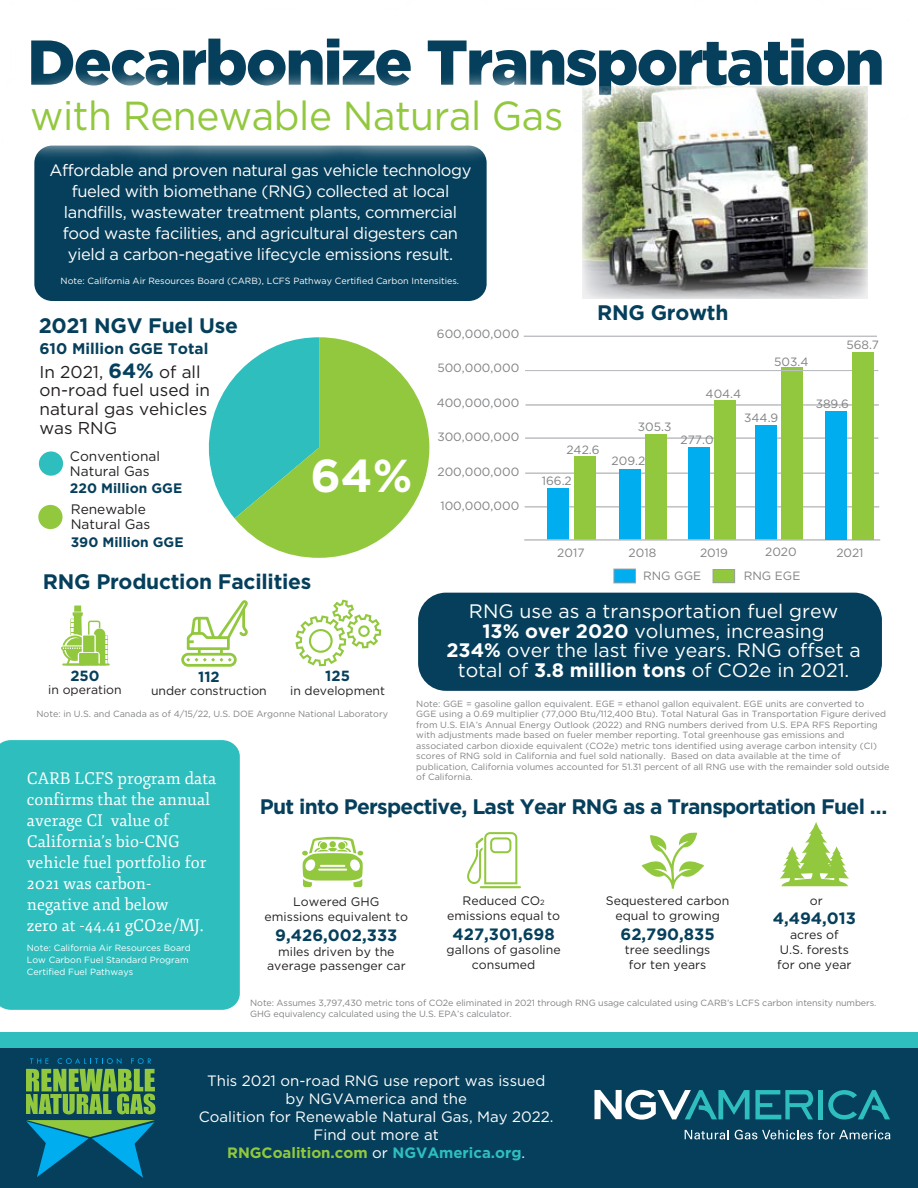
<style>
.page{position:relative;width:918px;height:1188px;background:#fff}
.page>*{position:absolute;margin:0;border:0;box-sizing:border-box;transform-origin:0 0}
.t1{font:900 63.15px "Gotham";letter-spacing:-.03em;color:#053f5b}
.t2{font:700 46.05px "Gotham";color:#fff}
.t3{font:40.5px "Gotham";letter-spacing:-.01em;color:#92c83e;scale:.96 1}
.t4{font:700 21px "Gotham";letter-spacing:-.035em;color:#053f5b}
.t5{font:700 21px "Gotham";letter-spacing:-.01em;color:#053f5b}
.t6{font:19.5px/19.5px "Gotham";color:#fff;text-align:center}
.t7{font:17.1px/18.9px "Gotham";color:#231f20}
.t8{font:16.5px/21px "Gotham";letter-spacing:-.025em;color:#fff;text-align:center}
.t9{font:16.5px/21px "Fjord One";color:#fff}
.t10{font:700 16.35px "Gotham";color:#053f5b}
.t11{font:700 15.45px "Gotham";color:#053f5b}
.t12{font:15px/18px "Gotham";color:#fff;text-align:center}
.t13{font:700 14.7px "Gotham";color:#053f5b}
.t14{font:13.8px/15.5px "Gotham";color:#231f20}
.t15{font:700 13.8px "Gotham";color:#053f5b}
.t16{font:12.3px/14.7px "Gotham";color:#231f20;text-align:center}
.t17{font:12px "Gotham";color:#808284}
.t18{font:9px/10.5px "Gotham";color:#808284}
.t19{font:9px/12px "Gotham";color:#fff}
.s1{font-weight:700;font-size:20.55px;color:#053f5b}
.s2{font-weight:700}
.s3{font-size:7.5px}
.s4{font-weight:700;color:#92c83e}
.s5{font-weight:700;color:#2fbebe}
</style>
<div class="page">
<svg style="left:208px;top:337px;width:221px;height:221px"></svg>
<div style="left:0;top:740px;width:240px;height:270px;background:#2fbebe"></div>
<div style="left:34px;top:146px;width:453px;height:155px;background:#053f5b;border-radius:18px"></div>
<div style="left:419px;top:593px;width:462px;height:97px;background:#053f5b;border-radius:27px"></div>
<div style="left:418px;top:593px;width:464px;height:98px;border:2px solid #053f5b;border-radius:27px"></div>
<div style="left:0;top:1044px;width:918px;height:144px;background:#053f5b"></div>
<div style="left:0;top:1032px;width:918px;height:15px;background:#2fbebe"></div>
<div style="left:818px;top:1090px;width:5px;height:29px;background:#2fbebe"></div>
<svg style="left:828px;top:1090px;width:62px;height:30px"></svg>
<svg style="left:685px;top:1130px;width:44px;height:9px"></svg>
<svg style="left:735px;top:1130px;width:155px;height:9px"></svg>
<svg style="left:594px;top:1090px;width:219px;height:30px"></svg>
<svg style="left:642px;top:832px;width:62px;height:57px"></svg>
<svg style="left:780px;top:822px;width:69px;height:64px"></svg>
<svg style="left:467px;top:832px;width:50px;height:52px"></svg>
<hr style="left:480px;top:886px;width:41px;height:2px;background:#92c83e">
<svg style="left:302px;top:837px;width:61px;height:50px"></svg>
<svg style="left:26px;top:1058px;width:129px;height:56px"></svg>
<svg style="left:26px;top:1120px;width:129px;height:58px"></svg>
<hr style="left:526px;top:405px;width:353px;height:1px;background:#bcbdc0">
<hr style="left:525px;top:438px;width:353px;height:1px;background:#bcbdc0">
<hr style="left:525px;top:473px;width:354px;height:1px;background:#bcbdc0">
<hr style="left:525px;top:507px;width:354px;height:1px;background:#bcbdc0">
<div style="left:619px;top:469px;width:22px;height:71px;background:#00adef"></div>
<div style="left:645px;top:434px;width:22px;height:106px;background:#92c83e"></div>
<div style="left:547px;top:488px;width:22px;height:52px;background:#00adef"></div>
<div style="left:574px;top:457px;width:21px;height:83px;background:#92c83e"></div>
<div style="left:755px;top:425px;width:21px;height:115px;background:#00adef"></div>
<div style="left:782px;top:368px;width:21px;height:172px;background:#92c83e"></div>
<div style="left:614px;top:569px;width:21px;height:14px;background:#00adef"></div>
<div style="left:713px;top:570px;width:22px;height:13px;background:#92c83e"></div>
<div style="left:713px;top:569px;width:22px;height:14px;border:1px solid #9d9fa1"></div>
<div style="left:38px;top:505px;width:25px;height:24px;background:#92c83e;border-radius:50%"></div>
<div style="left:39px;top:451px;width:24px;height:25px;background:#2fbebe;border-radius:50%"></div>
<div style="left:688px;top:447px;width:22px;height:93px;background:#00adef"></div>
<div style="left:714px;top:401px;width:22px;height:139px;background:#92c83e"></div>
<hr style="left:524px;top:540px;width:356px;height:1px;background:#bcbdc0">
<img style="left:34px;top:87px;width:549px;height:74px">
<hr style="left:62px;top:664px;width:48px;height:2px;background:#92c83e">
<svg style="left:61px;top:606px;width:47px;height:59px"></svg>
<svg style="left:295px;top:600px;width:86px;height:66px"></svg>
<div style="left:181px;top:653px;width:56px;height:14px;border:3px solid #92c83e;border-radius:6px"></div>
<svg style="left:183px;top:600px;width:65px;height:65px"></svg>
<hr style="left:525px;top:370px;width:353px;height:1px;background:#bcbdc0">
<img style="left:583px;top:87px;width:284px;height:212px">
<hr style="left:524px;top:336px;width:353px;height:1px;background:#bcbdc0">
<div style="left:825px;top:412px;width:22px;height:128px;background:#00adef"></div>
<div style="left:852px;top:352px;width:22px;height:188px;background:#92c83e"></div>
<h1 class="t1" style="left:27px;top:26px;width:859px">Decarbonize Transportation</h1>
<h3 class="t3" style="left:30px;top:93px;width:557px">with Renewable Natural Gas</h3>
<p class="t8" style="left:50px;top:159px;width:424px">Affordable and proven natural gas vehicle technology fueled with biomethane (RNG) collected at local landfills, wastewater treatment plants, commercial food waste facilities, and agricultural digesters can yield a carbon-negative lifecycle emissions result.</p>
<p class="t19" style="left:61px;top:274px;width:400px">Note: California Air Resources Board (CARB), LCFS Pathway Certified Carbon Intensities.</p>
<h3 class="t5" style="left:39px;top:313px;width:201px">2021 NGV Fuel Use</h3>
<h3 class="t11" style="left:39px;top:339px;width:170px">610 Million GGE Total</h3>
<h3 class="t7" style="left:39px;top:362px;width:172px">In 2021, <span class="s1">64%</span> of all on-road fuel used in natural gas vehicles was RNG</h3>
<h3 class="t14" style="left:70px;top:448px;width:92px">Conventional<br>Natural Gas</h3>
<h3 class="t15" style="left:70px;top:480px;width:114px">220 Million GGE</h3>
<h3 class="t14" style="left:71px;top:501px;width:81px">Renewable<br>Natural Gas</h3>
<h3 class="t15" style="left:71px;top:534px;width:114px">390 Million GGE</h3>
<h2 class="t2" style="left:310px;top:449px;width:103px">64%</h2>
<h3 class="t17" style="left:437px;top:327px;width:84px">600,000,000</h3>
<h3 class="t17" style="left:437px;top:361px;width:83px">500,000,000</h3>
<h3 class="t17" style="left:437px;top:396px;width:84px">400,000,000</h3>
<h3 class="t17" style="left:437px;top:430px;width:83px">300,000,000</h3>
<h3 class="t17" style="left:438px;top:465px;width:83px">200,000,000</h3>
<h3 class="t17" style="left:440px;top:499px;width:80px">100,000,000</h3>
<h3 class="t5" style="left:597px;top:301px;width:133px">RNG Growth</h3>
<h3 class="t17" style="left:774px;top:355px;width:36px">503.4</h3>
<h3 class="t17" style="left:846px;top:338px;width:34px">568.7</h3>
<h3 class="t17" style="left:566px;top:443px;width:35px">242.6</h3>
<h3 class="t17" style="left:542px;top:474px;width:31px">166.2</h3>
<h3 class="t17" style="left:638px;top:420px;width:35px">305.3</h3>
<h3 class="t17" style="left:612px;top:455px;width:35px">209.2</h3>
<h3 class="t17" style="left:706px;top:387px;width:37px">404.4</h3>
<h3 class="t17" style="left:681px;top:433px;width:35px">277.0</h3>
<h3 class="t17" style="left:744px;top:411px;width:36px">344.9</h3>
<h3 class="t17" style="left:816px;top:397px;width:35px">389.6</h3>
<h3 class="t17" style="left:765px;top:545px;width:33px">2020</h3>
<h3 class="t17" style="left:557px;top:546px;width:29px">2017</h3>
<h3 class="t17" style="left:629px;top:547px;width:29px">2018</h3>
<h3 class="t17" style="left:700px;top:546px;width:29px">2019</h3>
<h3 class="t17" style="left:836px;top:546px;width:29px">2021</h3>
<h3 class="t17" style="left:643px;top:569px;width:60px">RNG GGE</h3>
<h3 class="t17" style="left:744px;top:569px;width:58px">RNG EGE</h3>
<h3 class="t6" style="left:446px;top:601px;width:416px">RNG use as a transportation fuel grew<br><span class="s2">13% over 2020</span> volumes, increasing<br><span class="s2">234%</span> over the last five years. RNG offset a total of <span class="s2">3.8 million tons</span> of CO2e in 2021.</h3>
<h3 class="t5" style="left:43px;top:570px;width:270px">RNG Production Facilities</h3>
<h3 class="t13" style="left:70px;top:667px;width:31px">250</h3>
<h3 class="t16" style="left:48px;top:682px;width:75px">in operation</h3>
<p class="t18" style="left:36px;top:708px;width:353px">Note: in U.S. and Canada as of 4/15/22, U.S. DOE Argonne National Laboratory</p>
<h3 class="t13" style="left:325px;top:668px;width:26px">125</h3>
<h3 class="t16" style="left:290px;top:683px;width:96px">in development</h3>
<h3 class="t13" style="left:198px;top:668px;width:23px">112</h3>
<h3 class="t16" style="left:151px;top:683px;width:117px">under construction</h3>
<p class="t18" style="left:416px;top:698px;width:475px">Note: GGE = gasoline gallon equivalent. EGE = ethanol gallon equivalent. EGE units are converted to<br>GGE using a 0.69 multiplier (77,000 Btu/112,400 Btu). Total Natural Gas in Transportation Figure derived from U.S. EIA’s Annual Energy Outlook (2022) and RNG numbers derived from U.S. EPA RFS Reporting with adjustments made based on fueler member reporting. Total greenhouse gas emissions and associated carbon dioxide equivalent (CO2e) metric tons identified using average carbon intensity (CI) scores of RNG sold in California and fuel sold nationally. Based on data available at the time of publication, California volumes accounted for 51.31 percent of all RNG use with the remainder sold outside of California.</p>
<h3 class="t9" style="left:27px;top:769px;width:191px">CARB LCFS program data confirms that the annual average CI value of<br>California’s bio-CNG vehicle fuel portfolio for<br>2021 was carbon&shy;negative and below<br>zero at -44.41 gCO2e/MJ.</h3>
<p class="t19" style="left:27px;top:942px;width:165px">Note: California Air Resources Board<br>Low Carbon Fuel Standard Program<br>Certified Fuel Pathways</p>
<h3 class="t4" style="left:260px;top:795px;width:629px">Put into Perspective, Last Year RNG as a Transportation Fuel …</h3>
<h3 class="t16" style="left:606px;top:893px;width:125px">Sequestered carbon equal to growing</h3>
<h3 class="t10" style="left:621px;top:924px;width:96px">62,790,835</h3>
<h3 class="t16" style="left:625px;top:942px;width:87px">tree seedlings for ten years</h3>
<h3 class="t16" style="left:447px;top:893px;width:115px">Reduced CO<span class="s3">2 </span>emissions equal to</h3>
<h3 class="t10" style="left:453px;top:924px;width:104px">427,301,698</h3>
<h3 class="t16" style="left:447px;top:943px;width:116px">gallons of gasoline consumed</h3>
<h3 class="t16" style="left:265px;top:894px;width:145px">Lowered GHG emissions equivalent to</h3>
<h3 class="t10" style="left:275px;top:926px;width:124px">9,426,002,333</h3>
<h3 class="t16" style="left:267px;top:944px;width:140px">miles driven by the average passenger car</h3>
<h3 class="t16" style="left:810px;top:893px;width:14px">or</h3>
<h3 class="t10" style="left:773px;top:909px;width:85px">4,494,013</h3>
<h3 class="t16" style="left:777px;top:927px;width:76px">acres of<br>U.S. forests for one year</h3>
<p class="t18" style="left:250px;top:997px;width:628px">Note: Assumes 3,797,430 metric tons of CO2e eliminated in 2021 through RNG usage calculated using CARB’s LCFS carbon intensity numbers.<br>GHG equivalency calculated using the U.S. EPA’s calculator.</p>
<h3 class="t12" style="left:199px;top:1072px;width:356px">This 2021 on-road RNG use report was issued by NGVAmerica and the<br>Coalition for Renewable Natural Gas, May 2022.<br>Find out more at<br><span class="s4">RNGCoalition.com</span> or <span class="s5">NGVAmerica.org</span>.</h3>
</div>
